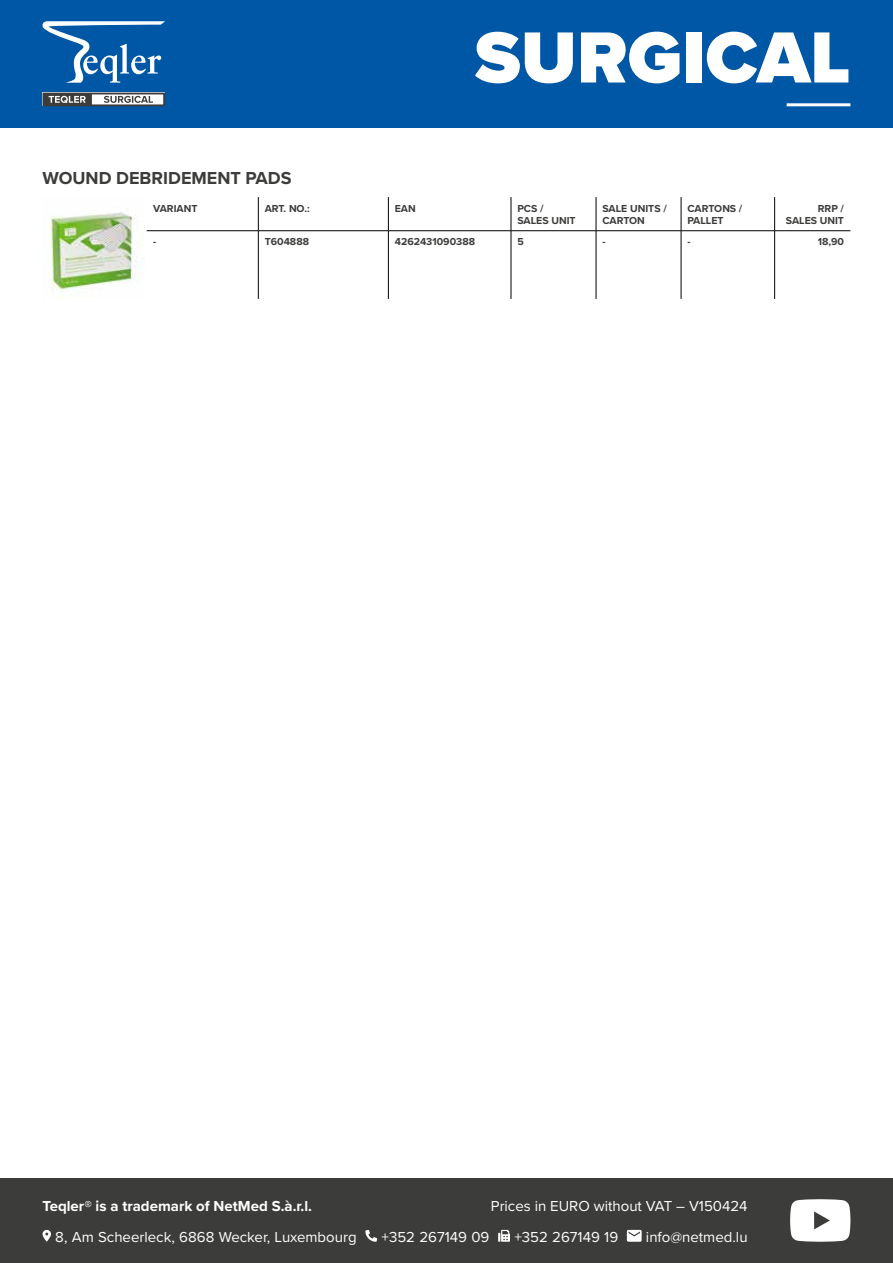
<style>
.page{position:relative;width:893px;height:1263px;background:#fff}
.page>*{position:absolute;margin:0;border:0;box-sizing:border-box;transform-origin:0 0}
.t1{font:900 75px "Proxima Nova";color:#fff}
.t2{font:700 18px "Proxima Nova";color:#3c3c3b}
.t3{font:15px "Proxima Nova";color:#fff}
.t4{font:700 15px "Proxima Nova";color:#fff}
.t5{font:700 10.5px/12.6px "Proxima Nova";color:#3c3c3b}
</style>
<div class="page">
<div style="left:0;top:1178px;width:893px;height:85px;background:#3c3c3b"></div>
<svg style="left:790px;top:1199px;width:60px;height:43px;background:#e7e7e7"></svg>
<svg style="left:42px;top:1229px;width:9px;height:13px"></svg>
<svg style="left:365px;top:1230px;width:12px;height:12px"></svg>
<svg style="left:498px;top:1230px;width:12px;height:12px"></svg>
<svg style="left:627px;top:1230px;width:15px;height:12px"></svg>
<hr style="left:258px;top:197px;width:1px;height:34px;background:#000">
<hr style="left:388px;top:197px;width:1px;height:34px;background:#000">
<hr style="left:511px;top:197px;width:1px;height:34px;background:#000">
<hr style="left:596px;top:197px;width:1px;height:34px;background:#000">
<hr style="left:681px;top:197px;width:1px;height:34px;background:#000">
<hr style="left:774px;top:197px;width:1px;height:34px;background:#000">
<hr style="left:147px;top:230px;width:111px;height:1px;background:#000">
<hr style="left:258px;top:230px;width:130px;height:1px;background:#000">
<hr style="left:258px;top:231px;width:1px;height:68px;background:#000">
<hr style="left:388px;top:230px;width:123px;height:1px;background:#000">
<hr style="left:388px;top:231px;width:1px;height:68px;background:#000">
<hr style="left:511px;top:230px;width:85px;height:1px;background:#000">
<hr style="left:511px;top:231px;width:1px;height:68px;background:#000">
<hr style="left:596px;top:230px;width:85px;height:1px;background:#000">
<hr style="left:596px;top:231px;width:1px;height:68px;background:#000">
<hr style="left:681px;top:230px;width:94px;height:1px;background:#000">
<hr style="left:681px;top:231px;width:1px;height:68px;background:#000">
<hr style="left:775px;top:230px;width:75px;height:1px;background:#000">
<hr style="left:774px;top:231px;width:1px;height:68px;background:#000">
<img style="left:50px;top:212px;width:89px;height:87px">
<div style="left:0;top:0;width:893px;height:128px;background:#0057a5"></div>
<hr style="left:787px;top:103px;width:63px;height:3px;background:#fff">
<svg style="left:42px;top:21px;width:123px;height:62px"></svg>
<svg style="left:43px;top:93px;width:122px;height:13px;background:#8f8f8e"></svg>
<h1 class="t1" style="left:475px;top:2px;width:377px">SURGICAL</h1>
<p class="t2" style="left:43px;top:165px;width:250px">WOUND DEBRIDEMENT PADS</p>
<p class="t5" style="left:153px;top:202px;width:46px">VARIANT</p>
<p class="t5" style="left:265px;top:202px;width:47px">ART. NO.:</p>
<p class="t5" style="left:395px;top:202px;width:22px">EAN</p>
<p class="t5" style="left:517px;top:202px;width:60px">PCS /<br>SALES UNIT</p>
<p class="t5" style="left:602px;top:202px;width:66px">SALE UNITS /<br>CARTON</p>
<p class="t5" style="left:687px;top:202px;width:56px">CARTONS /<br>PALLET</p>
<p class="t5" style="left:786px;top:202px;width:60px;text-align:right">RRP /<br>SALES UNIT</p>
<p class="t5" style="left:153px;top:235px;width:5px">-</p>
<p class="t5" style="left:265px;top:235px;width:46px">T604888</p>
<p class="t5" style="left:395px;top:235px;width:82px">4262431090388</p>
<p class="t5" style="left:517px;top:235px;width:8px">5</p>
<p class="t5" style="left:602px;top:235px;width:5px">-</p>
<p class="t5" style="left:687px;top:235px;width:5px">-</p>
<p class="t5" style="left:818px;top:235px;width:28px">18,90</p>
<p class="t4" style="left:43px;top:1195px;width:271px">Teqler® is a trademark of NetMed S.à.r.l.</p>
<p class="t3" style="left:55px;top:1225px;width:303px">8, Am Scheerleck, 6868 Wecker, Luxembourg</p>
<p class="t3" style="left:381px;top:1225px;width:109px">+352 267149 09</p>
<p class="t3" style="left:514px;top:1225px;width:105px">+352 267149 19</p>
<p class="t3" style="left:646px;top:1225px;width:103px">info@netmed.lu</p>
<p class="t3" style="left:491px;top:1195px;width:258px">Prices in EURO without VAT – V150424</p>
</div>
